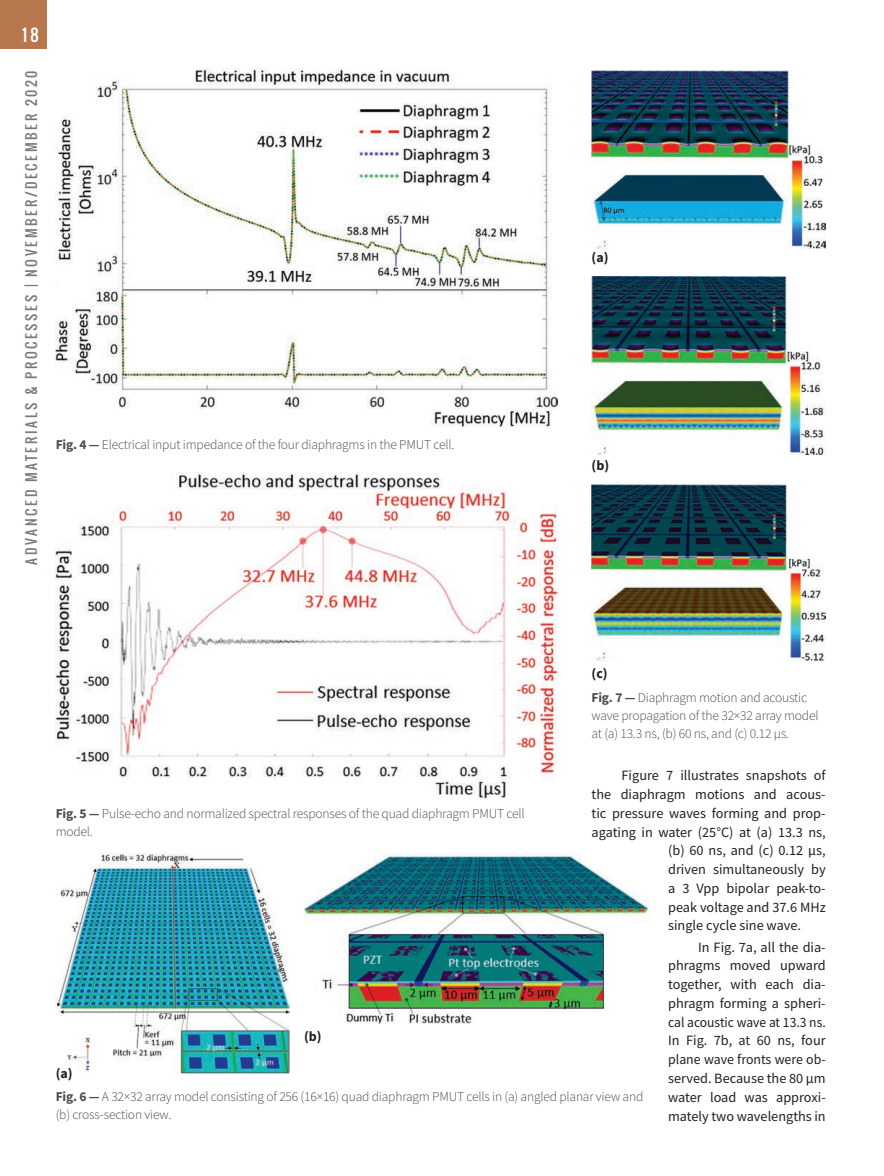
<style>
.page{position:relative;width:884px;height:1176px;background:#fff}
.page>*{position:absolute;margin:0;border:0;box-sizing:border-box;transform-origin:0 0}
.t1{font:16.5px "Oswald";color:#fff}
.t2{font:14.25px/18.8px "Source Sans Pro";color:#231f20;text-align:justify}
.t3{font:700 13.95px "Source Sans Pro";color:#231f20}
.t4{font:300 13.5px/18px "Source Sans Pro";letter-spacing:-.015em;color:#4b4c4d}
.t5{font:13.5px "Oswald";letter-spacing:.2em;color:#787882}
.s1{font-weight:700}
</style>
<div class="page">
<div style="left:0;top:0;width:47px;height:49px;background:#b7774c"></div>
<img style="left:56px;top:69px;width:501px;height:357px">
<img style="left:56px;top:472px;width:501px;height:326px">
<img style="left:56px;top:853px;width:234px;height:220px">
<img style="left:304px;top:853px;width:344px;height:170px">
<img style="left:591px;top:70px;width:234px;height:178px">
<img style="left:591px;top:277px;width:233px;height:177px">
<img style="left:591px;top:484px;width:234px;height:178px">
<p class="t1" style="left:22px;top:23px;width:18px">18</p>
<p class="t5" style="left:21px;top:564px;width:495px;rotate:-90deg">ADVANCED MATERIALS &amp; PROCESSES | NOVEMBER/DECEMBER 2020</p>
<p class="t4" style="left:56px;top:435px;width:400px"><span class="s1">Fig. 4 —</span> Electrical input impedance of the four diaphragms in the PMUT cell.</p>
<p class="t3" style="left:591px;top:248px;width:18px">(a)</p>
<p class="t3" style="left:591px;top:456px;width:19px">(b)</p>
<p class="t3" style="left:591px;top:664px;width:18px">(c)</p>
<p class="t4" style="left:591px;top:688px;width:228px"><span class="s1">Fig. 7 —</span> Diaphragm motion and acoustic wave propagation of the 32×32 array model at (a) 13.3 ns, (b) 60 ns, and (c) 0.12 µs.</p>
<p class="t2" style="left:621px;top:766px;width:206px">Figure 7 illustrates snapshots of</p>
<p class="t2" style="left:591px;top:785px;width:235px">the diaphragm motions and acous-</p>
<p class="t2" style="left:591px;top:803px;width:235px">tic pressure waves forming and prop-</p>
<p class="t2" style="left:591px;top:822px;width:235px">agating in water (25°C) at (a) 13.3 ns,</p>
<p class="t2" style="left:668px;top:841px;width:159px">(b) 60 ns, and (c) 0.12 µs,</p>
<p class="t2" style="left:668px;top:860px;width:159px">driven simultaneously by</p>
<p class="t2" style="left:668px;top:878px;width:159px">a 3 Vpp bipolar peak-to-</p>
<p class="t2" style="left:668px;top:897px;width:159px">peak voltage and 37.6 MHz</p>
<p class="t2" style="left:668px;top:916px;width:134px">single cycle sine wave.</p>
<p class="t2" style="left:668px;top:937px;width:159px;text-indent:30px">In Fig. 7a, all the dia&shy;phragms moved upward together, with each dia&shy;phragm forming a spheri&shy;cal acoustic wave at 13.3 ns.<br>In Fig. 7b, at 60 ns, four plane wave fronts were ob&shy;served. Because the 80 µm water load was approxi&shy;mately two wavelengths in</p>
<p class="t4" style="left:56px;top:805px;width:470px"><span class="s1">Fig. 5 —</span> Pulse-echo and normalized spectral responses of the quad diaphragm PMUT cell model.</p>
<p class="t3" style="left:304px;top:1026px;width:19px">(b)</p>
<p class="t3" style="left:56px;top:1063px;width:18px">(a)</p>
<p class="t4" style="left:56px;top:1087px;width:589px"><span class="s1">Fig. 6 —</span> A 32×32 array model consisting of 256 (16×16) quad diaphragm PMUT cells in (a) angled planar view and (b) cross-section view.</p>
</div>
